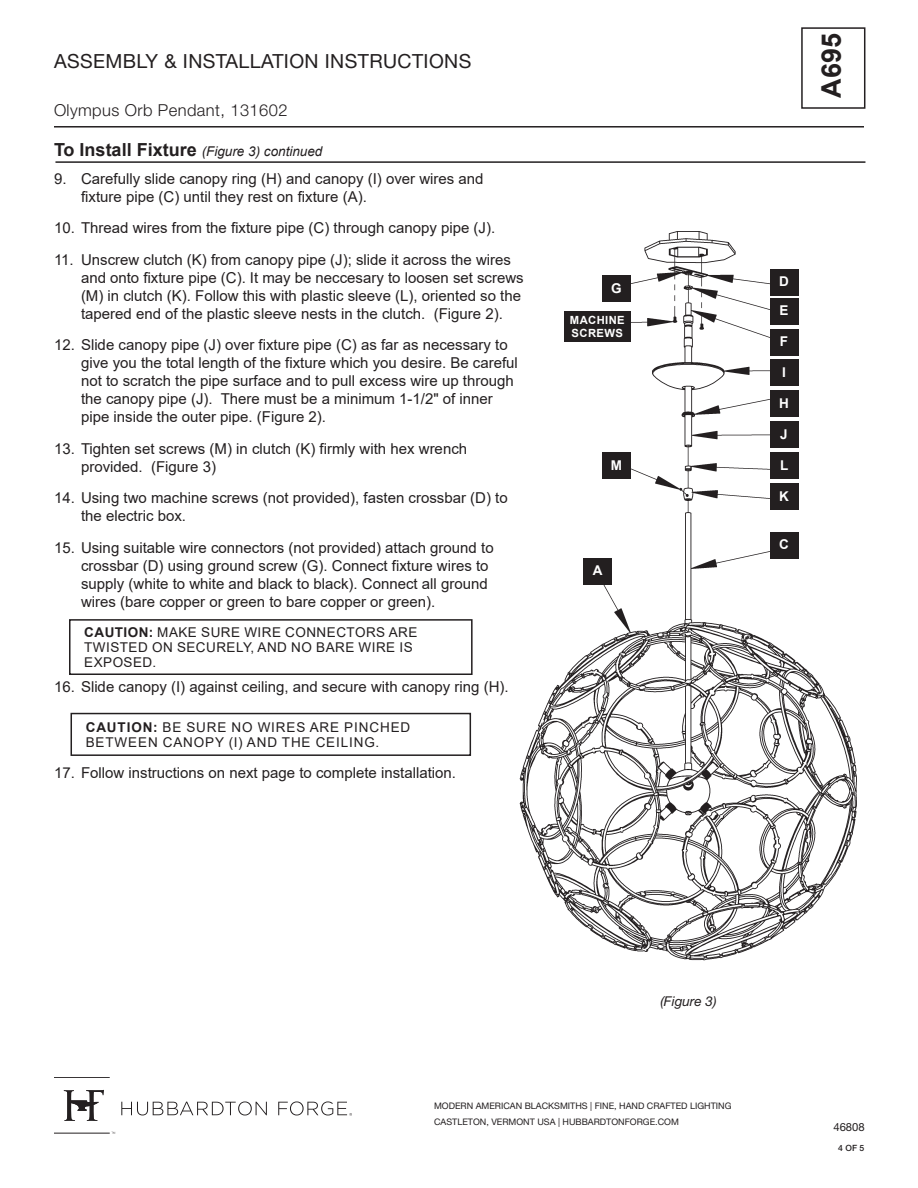
<style>
.page{position:relative;width:918px;height:1188px;background:#fff}
.page>*{position:absolute;margin:0;border:0;box-sizing:border-box;transform-origin:0 0}
.t1{font:700 27px "Arial";color:#231f20}
.t2{font:19.5px "Helvetica Neue LT Std";letter-spacing:.02em;color:#231f20}
.t3{font:300 16.5px "Helvetica Neue LT Std";letter-spacing:.025em;color:#231f20}
.t4{font:15px/18px "Arial";color:#231f20}
.Headers{font:13.5px/15px "Arial";letter-spacing:.035em;color:#231f20}
.Headers-2{font:13.5px/15px "Arial";letter-spacing:.065em;color:#231f20}
.Headers-3{font:italic 13.5px "Arial";color:#231f20}
.slope_ceiling_line{font:700 13.5px "Arial";color:#fff}
.slope_ceiling_line-2{font:italic 13.5px "Helvetica Neue LT Std";color:#231f20}
.slope_ceiling_line-3{font:700 11.25px/13.5px "Arial";letter-spacing:.035em;color:#fff}
.t5{font:11.25px "Helvetica Neue LT Std";color:#231f20}
.t6{font:9px/16px "Helvetica Neue LT Std";color:#231f20}
.t7{font:500 8.7px "Helvetica Neue LT Std";color:#231f20}
.s1{font-weight:700;font-style:normal;font-size:18px}
.s2{font-weight:700}
</style>
<div class="page">
<div style="left:801px;top:27px;width:64px;height:82px;border:2px solid #231f20"></div>
<hr style="left:54px;top:126px;width:810px;height:2px;background:#231f20">
<svg style="left:121px;top:1101px;width:146px;height:14px"></svg>
<hr style="left:54px;top:1133px;width:56px;height:1px;background:#231f20">
<hr style="left:54px;top:1077px;width:56px;height:1px;background:#231f20">
<svg style="left:64px;top:1090px;width:40px;height:31px"></svg>
<svg style="left:278px;top:1101px;width:74px;height:15px"></svg>
<hr style="left:55px;top:161px;width:810px;height:2px;background:#231f20">
<div style="left:69px;top:619px;width:404px;height:56px;border:2px solid #231f20"></div>
<div style="left:71px;top:713px;width:400px;height:43px;border:2px solid #231f20"></div>
<img style="left:519px;top:231px;width:338px;height:730px">
<div style="left:770px;top:269px;width:28px;height:26px;background:#231f20"></div>
<div style="left:770px;top:329px;width:28px;height:26px;background:#231f20"></div>
<div style="left:770px;top:298px;width:28px;height:26px;background:#231f20"></div>
<div style="left:770px;top:483px;width:28px;height:27px;background:#231f20"></div>
<div style="left:770px;top:532px;width:28px;height:26px;background:#231f20"></div>
<div style="left:602px;top:276px;width:28px;height:26px;background:#231f20"></div>
<div style="left:770px;top:391px;width:28px;height:26px;background:#231f20"></div>
<div style="left:770px;top:422px;width:28px;height:26px;background:#231f20"></div>
<div style="left:770px;top:360px;width:28px;height:26px;background:#231f20"></div>
<div style="left:602px;top:453px;width:28px;height:26px;background:#231f20"></div>
<div style="left:583px;top:558px;width:28px;height:26px;background:#231f20"></div>
<div style="left:564px;top:311px;width:66px;height:31px;background:#231f20"></div>
<div style="left:770px;top:453px;width:28px;height:26px;background:#231f20"></div>
<h2 class="t2" style="left:54px;top:49px;width:419px">ASSEMBLY &amp; INSTALLATION INSTRUCTIONS</h2>
<p class="t3" style="left:54px;top:100px;width:235px">Olympus Orb Pendant, 131602</p>
<p class="Headers-3" style="left:54px;top:142px;width:270px"><span class="s1">To Install Fixture</span> (Figure 3) continued</p>
<p class="t4" style="left:81px;top:169px;width:404px;text-indent:-27px">9. Carefully slide canopy ring (H) and canopy (I) over wires and fixture pipe (C) until they rest on fixture (A).</p>
<p class="t4" style="left:54px;top:219px;width:443px">10. Thread wires from the fixture pipe (C) through canopy pipe (J).</p>
<p class="t4" style="left:81px;top:250px;width:444px;text-indent:-27px">11. Unscrew clutch (K) from canopy pipe (J); slide it across the wires and onto fixture pipe (C). It may be neccesary to loosen set screws (M) in clutch (K). Follow this with plastic sleeve (L), oriented so the tapered end of the plastic sleeve nests in the clutch. (Figure 2).</p>
<p class="t4" style="left:81px;top:336px;width:438px;text-indent:-27px">12. Slide canopy pipe (J) over fixture pipe (C) as far as necessary to give you the total length of the fixture which you desire. Be careful not to scratch the pipe surface and to pull excess wire up through the canopy pipe (J). There must be a minimum 1-1/2" of inner pipe inside the outer pipe. (Figure 2).</p>
<p class="t4" style="left:81px;top:439px;width:388px;text-indent:-27px">13. Tighten set screws (M) in clutch (K) firmly with hex wrench provided. (Figure 3)</p>
<p class="t4" style="left:81px;top:489px;width:428px;text-indent:-27px">14. Using two machine screws (not provided), fasten crossbar (D) to the electric box.</p>
<p class="t4" style="left:81px;top:538px;width:414px;text-indent:-27px">15. Using suitable wire connectors (not provided) attach ground to crossbar (D) using ground screw (G). Connect fixture wires to supply (white to white and black to black). Connect all ground wires (bare copper or green to bare copper or green).</p>
<p class="Headers" style="left:84px;top:625px;width:335px"><span class="s2">CAUTION:</span> MAKE SURE WIRE CONNECTORS ARE<br>TWISTED ON SECURELY, AND NO BARE WIRE IS<br>EXPOSED.</p>
<p class="t4" style="left:54px;top:678px;width:456px">16. Slide canopy (I) against ceiling, and secure with canopy ring (H).</p>
<p class="Headers-2" style="left:86px;top:719px;width:326px"><span class="s2">CAUTION:</span> BE SURE NO WIRES ARE PINCHED<br>BETWEEN CANOPY (I) AND THE CEILING.</p>
<p class="t4" style="left:54px;top:763px;width:404px">17. Follow instructions on next page to complete installation.</p>
<p class="slope_ceiling_line" style="left:611px;top:279px;width:12px">G</p>
<p class="slope_ceiling_line-3" style="left:570px;top:313px;width:56px">MACHINE<br>SCREWS</p>
<p class="slope_ceiling_line" style="left:611px;top:456px;width:13px">M</p>
<p class="slope_ceiling_line" style="left:593px;top:561px;width:11px">A</p>
<h1 class="t1" style="left:812px;top:98px;width:66px;rotate:-90deg">A695</h1>
<p class="slope_ceiling_line" style="left:779px;top:272px;width:11px">D</p>
<p class="slope_ceiling_line" style="left:780px;top:301px;width:11px">E</p>
<p class="slope_ceiling_line" style="left:780px;top:332px;width:10px">F</p>
<p class="slope_ceiling_line" style="left:782px;top:363px;width:5px">I</p>
<p class="slope_ceiling_line" style="left:779px;top:394px;width:11px">H</p>
<p class="slope_ceiling_line" style="left:780px;top:425px;width:9px">J</p>
<p class="slope_ceiling_line" style="left:780px;top:456px;width:10px">L</p>
<p class="slope_ceiling_line" style="left:779px;top:487px;width:11px">K</p>
<p class="slope_ceiling_line" style="left:779px;top:535px;width:11px">C</p>
<p class="slope_ceiling_line-2" style="left:660px;top:993px;width:58px">(Figure 3)</p>
<p class="t6" style="left:434px;top:1097px;width:299px">MODERN AMERICAN BLACKSMITHS | FINE, HAND CRAFTED LIGHTING<br>CASTLETON, VERMONT USA | HUBBARDTONFORGE.COM</p>
<p class="t5" style="left:833px;top:1120px;width:33px">46808</p>
<p class="t7" style="left:838px;top:1143px;width:28px">4 OF 5</p>
</div>
